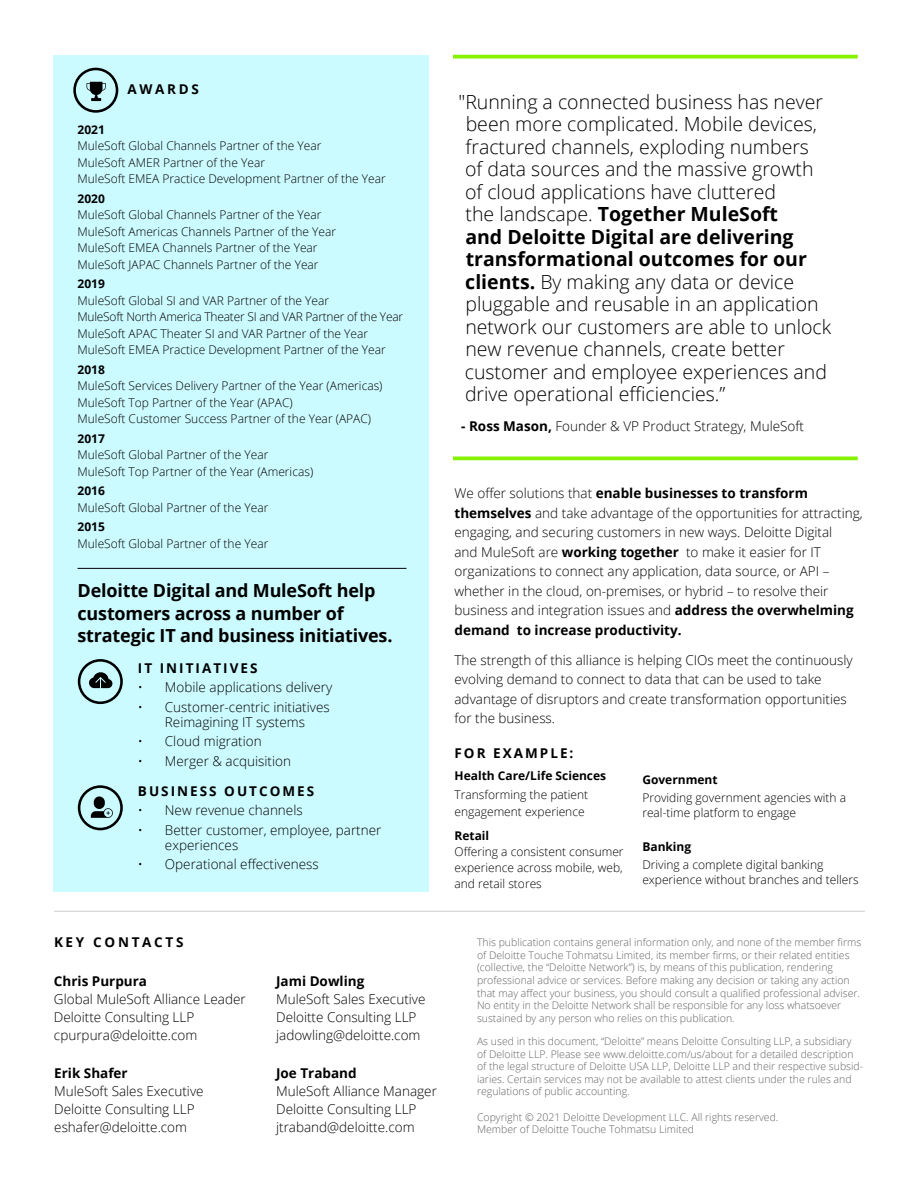
<style>
.page{position:relative;width:918px;height:1188px;background:#fff}
.page>*{position:absolute;margin:0;border:0;box-sizing:border-box;transform-origin:0 0}
.t1{font:300 19.5px/22.5px "Open Sans";color:#000}
.t2{font:700 18px/22.5px "Open Sans";letter-spacing:-.01em;color:#000}
.t3{font:300 13.5px/19.5px "Open Sans";color:#000}
.t4{font:700 13.5px "Open Sans";letter-spacing:.15em;color:#000}
.t5{font:700 13.5px "Open Sans";color:#000}
.t6{font:700 13.5px "Open Sans";letter-spacing:.2em;color:#000}
.t7{font:300 12px/16.5px "Open Sans";color:#000}
.t8{font:700 12px/19.5px "Open Sans";color:#000}
.t9{font:300 10.5px/12.6px "Open Sans";color:#636366}
.s1{font-weight:700}
.s2{font-weight:300}
</style>
<div class="page">
<div style="left:53px;top:55px;width:376px;height:837px;background:#ccfbff"></div>
<svg style="left:453px;top:456px;width:405px;height:4px;background:#94f31f"></svg>
<hr style="left:453px;top:55px;width:405px;height:3px;background:#86f200">
<svg style="left:78px;top:659px;width:45px;height:45px"></svg>
<svg style="left:78px;top:785px;width:45px;height:45px"></svg>
<hr style="left:54px;top:911px;width:811px;height:1px;background:#ccc">
<hr style="left:78px;top:568px;width:329px;height:1px;background:#000">
<svg style="left:73px;top:68px;width:45px;height:45px"></svg>
<p class="t4" style="left:127px;top:80px;width:73px">AWARDS</p>
<p class="t7" style="left:78px;top:121px;width:310px"><span class="s1">2021<br></span>MuleSoft Global Channels Partner of the Year<br>MuleSoft AMER Partner of the Year<br>MuleSoft EMEA Practice Development Partner of the Year</p>
<p class="t7" style="left:78px;top:190px;width:260px"><span class="s1">2020<br></span>MuleSoft Global Channels Partner of the Year MuleSoft Americas Channels Partner of the Year MuleSoft EMEA Channels Partner of the Year MuleSoft JAPAC Channels Partner of the Year</p>
<p class="t7" style="left:78px;top:275px;width:327px"><span class="s1">2019<br></span>MuleSoft Global SI and VAR Partner of the Year<br>MuleSoft North America Theater SI and VAR Partner of the Year MuleSoft APAC Theater SI and VAR Partner of the Year MuleSoft EMEA Practice Development Partner of the Year</p>
<p class="t7" style="left:78px;top:361px;width:307px"><span class="s1">2018<br></span>MuleSoft Services Delivery Partner of the Year (Americas)<br>MuleSoft Top Partner of the Year (APAC)<br>MuleSoft Customer Success Partner of the Year (APAC)</p>
<p class="t7" style="left:78px;top:430px;width:237px"><span class="s1">2017<br></span>MuleSoft Global Partner of the Year<br>MuleSoft Top Partner of the Year (Americas)</p>
<p class="t7" style="left:78px;top:482px;width:192px"><span class="s1">2016<br></span>MuleSoft Global Partner of the Year</p>
<p class="t7" style="left:78px;top:518px;width:192px"><span class="s1">2015<br></span>MuleSoft Global Partner of the Year</p>
<p class="t2" style="left:78px;top:579px;width:316px">Deloitte Digital and MuleSoft help customers across a number of strategic IT and business initiatives.</p>
<p class="t4" style="left:138px;top:658px;width:121px">IT INITIATIVES</p>
<p class="t3" style="left:138px;top:677px;width:196px">• Mobile applications delivery</p>
<p class="t3" style="left:138px;top:699px;width:193px;line-height:15px;text-align:center">• Customer-centric initiatives<br>Reimagining IT systems</p>
<p class="t3" style="left:138px;top:731px;width:125px">• Cloud migration</p>
<p class="t3" style="left:138px;top:751px;width:155px">• Merger &amp; acquisition</p>
<p class="t4" style="left:138px;top:781px;width:178px">BUSINESS OUTCOMES</p>
<p class="t3" style="left:138px;top:800px;width:166px">• New revenue channels</p>
<p class="t3" style="left:165px;top:822px;width:218px;line-height:15px;text-indent:-27px">• Better customer, employee, partner experiences</p>
<p class="t3" style="left:138px;top:854px;width:182px">• Operational effectiveness</p>
<p class="t1" style="left:465px;top:90px;width:368px;text-indent:-6px">"Running a connected business has never been more complicated. Mobile devices, fractured channels, exploding numbers<br>of data sources and the massive growth of cloud applications have cluttered<br>the landscape. <span class="s1">Together MuleSoft<br>and Deloitte Digital are delivering transformational outcomes for our clients.</span> By making any data or device pluggable and reusable in an application network our customers are able to unlock new revenue channels, create better customer and employee experiences and drive operational efficiencies.”</p>
<p class="t3" style="left:461px;top:416px;width:344px"><span class="s1">- Ross Mason,</span> Founder &amp; VP Product Strategy, MuleSoft</p>
<p class="t3" style="left:454px;top:483px;width:410px">We offer solutions that <span class="s1">enable businesses to transform themselves</span> and take advantage of the opportunities for attracting, engaging, and securing customers in new ways. Deloitte Digital<br>and MuleSoft are <span class="s1">working together</span> to make it easier for IT organizations to connect any application, data source, or API – whether in the cloud, on-premises, or hybrid – to resolve their business and integration issues and <span class="s1">address the overwhelming demand to increase productivity.</span></p>
<p class="t3" style="left:454px;top:650px;width:400px">The strength of this alliance is helping CIOs meet the continuously evolving demand to connect to data that can be used to take advantage of disruptors and create transformation opportunities for the business.</p>
<p class="t4" style="left:454px;top:744px;width:120px">FOR EXAMPLE:</p>
<p class="t8" style="left:454px;top:765px;width:153px">Health Care/Life Sciences<br><span class="s2">Transforming the patient</span></p>
<p class="t7" style="left:454px;top:799px;width:132px;line-height:24px">engagement experience<br><span class="s1">Retail</span></p>
<p class="t7" style="left:454px;top:843px;width:171px;line-height:16px;text-align:justify">Offering a consistent consumer experience across mobile, web, and retail stores</p>
<p class="t8" style="left:642px;top:769px;width:77px">Government</p>
<p class="t7" style="left:642px;top:790px;width:205px;line-height:15px">Providing government agencies with a real-time platform to engage</p>
<p class="t8" style="left:642px;top:837px;width:50px">Banking</p>
<p class="t7" style="left:642px;top:857px;width:218px;line-height:15px">Driving a complete digital banking experience without branches and tellers</p>
<p class="t6" style="left:54px;top:933px;width:131px">KEY CONTACTS</p>
<p class="t5" style="left:54px;top:971px;width:95px">Chris Purpura</p>
<p class="t3" style="left:54px;top:989px;width:193px">Global MuleSoft Alliance Leader</p>
<p class="t3" style="left:54px;top:1007px;width:142px">Deloitte Consulting LLP</p>
<p class="t3" style="left:54px;top:1025px;width:145px">cpurpura@deloitte.com</p>
<p class="t5" style="left:54px;top:1063px;width:75px">Erik Shafer</p>
<p class="t3" style="left:54px;top:1081px;width:151px">MuleSoft Sales Executive</p>
<p class="t3" style="left:54px;top:1099px;width:142px">Deloitte Consulting LLP</p>
<p class="t3" style="left:54px;top:1117px;width:134px">eshafer@deloitte.com</p>
<p class="t5" style="left:276px;top:971px;width:90px">Jami Dowling</p>
<p class="t3" style="left:276px;top:989px;width:151px">MuleSoft Sales Executive</p>
<p class="t3" style="left:276px;top:1007px;width:142px">Deloitte Consulting LLP</p>
<p class="t3" style="left:276px;top:1025px;width:146px">jadowling@deloitte.com</p>
<p class="t5" style="left:276px;top:1063px;width:82px">Joe Traband</p>
<p class="t3" style="left:276px;top:1081px;width:162px">MuleSoft Alliance Manager</p>
<p class="t3" style="left:276px;top:1099px;width:142px">Deloitte Consulting LLP</p>
<p class="t3" style="left:276px;top:1117px;width:140px">jtraband@deloitte.com</p>
<p class="t9" style="left:477px;top:936px;width:386px">This publication contains general information only, and none of the member firms of Deloitte Touche Tohmatsu Limited, its member firms, or their related entities (collective, the “Deloitte Network”) is, by means of this publication, rendering professional advice or services. Before making any decision or taking any action that may affect your business, you should consult a qualified professional adviser.<br>No entity in the Deloitte Network shall be responsible for any loss whatsoever sustained by any person who relies on this publication.</p>
<p class="t9" style="left:477px;top:1035px;width:388px">As used in this document, “Deloitte” means Deloitte Consulting LLP, a subsidiary of Deloitte LLP. Please see www.deloitte.com/us/about for a detailed description of the legal structure of Deloitte USA LLP, Deloitte LLP and their respective subsid&shy;iaries. Certain services may not be available to attest clients under the rules and regulations of public accounting.</p>
<p class="t9" style="left:477px;top:1110px;width:303px">Copyright © 2021 Deloitte Development LLC. All rights reserved.<br>Member of Deloitte Touche Tohmatsu Limited</p>
</div>
